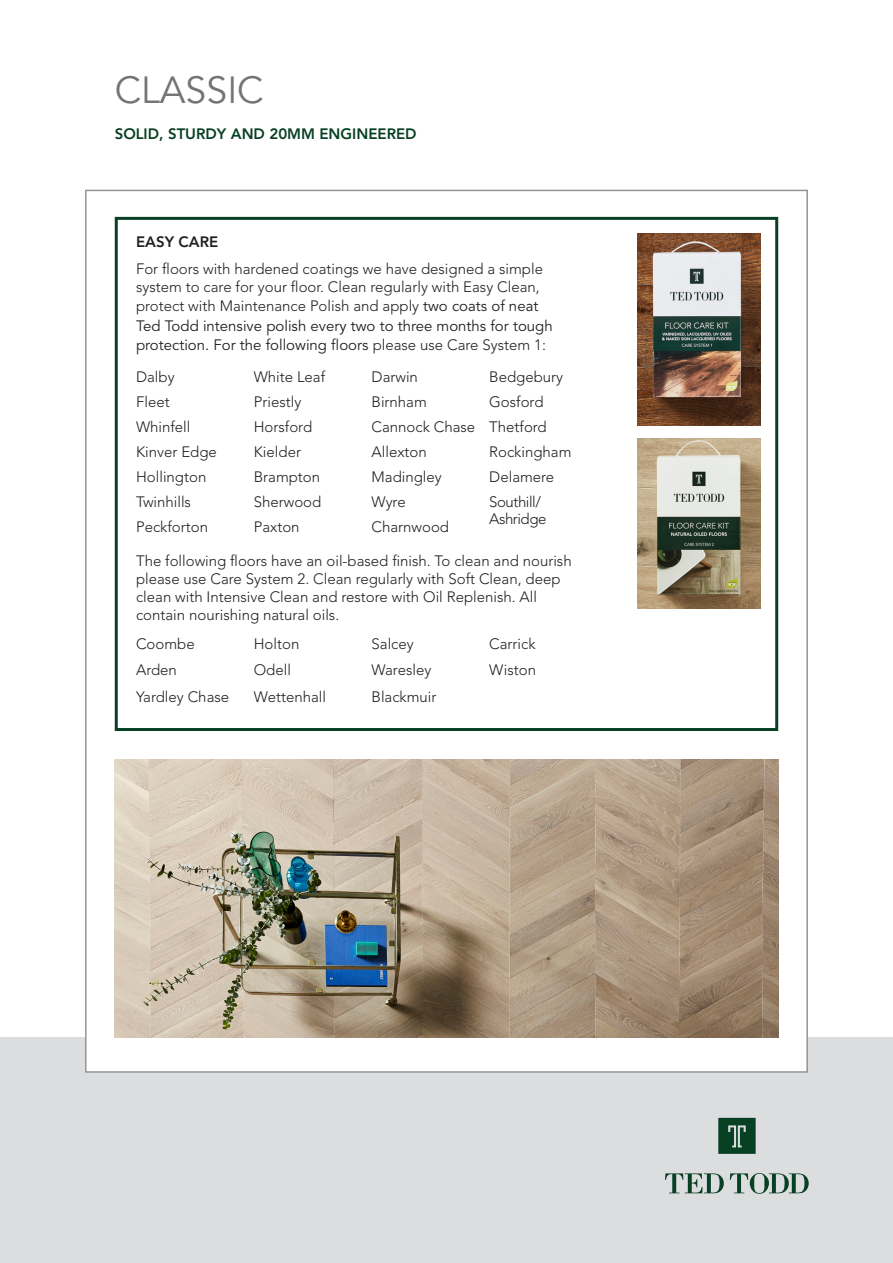
<style>
.page{position:relative;width:893px;height:1263px;background:#fff}
.page>*{position:absolute;margin:0;border:0;box-sizing:border-box;transform-origin:0 0}
.t1{font:37.5px "Avenir LT Std";color:#727477}
.wood_floor{font:300 15px/18px "Avenir LT Std";color:#231f20}
.wood_floor-2{font:15px/19.5px "Avenir LT Std";color:#231f20}
.t2{font:800 15px "Avenir LT Std";color:#084024}
.wood_floor-3{font:300 15px/16.5px "Avenir LT Std";letter-spacing:-.03em;color:#231f20}
.t3{font:800 15px "Avenir LT Std";color:#231f20}
.s1{font-weight:300}
</style>
<div class="page">
<div style="left:0;top:1037px;width:893px;height:226px;background:#dcdddf"></div>
<div style="left:85px;top:190px;width:723px;height:883px;background:#fff;border:2px solid #939598"></div>
<div style="left:115px;top:217px;width:663px;height:514px;border:3px solid #084024"></div>
<svg style="left:718px;top:1118px;width:38px;height:36px"></svg>
<svg style="left:665px;top:1173px;width:59px;height:20px"></svg>
<svg style="left:730px;top:1173px;width:79px;height:21px"></svg>
<img style="left:638px;top:234px;width:123px;height:191px">
<img style="left:638px;top:439px;width:123px;height:170px">
<img style="left:115px;top:759px;width:663px;height:278px">
<p class="t1" style="left:115px;top:68px;width:150px">CLASSIC</p>
<p class="t2" style="left:115px;top:125px;width:303px">SOLID, STURDY AND 20MM ENGINEERED</p>
<p class="t3" style="left:136px;top:233px;width:84px">EASY CARE</p>
<p class="wood_floor" style="left:136px;top:260px;width:408px">For floors with hardened coatings we have designed a simple system to care for your floor. Clean regularly with Easy Clean,</p>
<p class="wood_floor-2" style="left:136px;top:297px;width:418px"><span class="s1">protect with Maintenance Polish and apply</span> two coats of neat<br>Ted Todd intensive polish every two to three months for tough protection. For the following floors <span class="s1">please use Care System 1:</span></p>
<p class="wood_floor" style="left:136px;top:368px;width:40px">Dalby</p>
<p class="wood_floor" style="left:136px;top:393px;width:35px">Fleet</p>
<p class="wood_floor" style="left:136px;top:418px;width:56px">Whinfell</p>
<p class="wood_floor" style="left:136px;top:443px;width:82px">Kinver Edge</p>
<p class="wood_floor" style="left:136px;top:468px;width:72px">Hollington</p>
<p class="wood_floor" style="left:136px;top:493px;width:56px">Twinhills</p>
<p class="wood_floor" style="left:136px;top:518px;width:73px">Peckforton</p>
<p class="wood_floor" style="left:254px;top:368px;width:73px">White Leaf</p>
<p class="wood_floor" style="left:254px;top:393px;width:49px">Priestly</p>
<p class="wood_floor" style="left:254px;top:418px;width:60px">Horsford</p>
<p class="wood_floor" style="left:254px;top:443px;width:49px">Kielder</p>
<p class="wood_floor" style="left:254px;top:468px;width:68px">Brampton</p>
<p class="wood_floor" style="left:254px;top:493px;width:69px">Sherwood</p>
<p class="wood_floor" style="left:254px;top:518px;width:47px">Paxton</p>
<p class="wood_floor" style="left:372px;top:368px;width:48px">Darwin</p>
<p class="wood_floor" style="left:372px;top:393px;width:57px">Birnham</p>
<p class="wood_floor" style="left:372px;top:418px;width:105px">Cannock Chase</p>
<p class="wood_floor" style="left:372px;top:443px;width:57px">Allexton</p>
<p class="wood_floor" style="left:372px;top:468px;width:72px">Madingley</p>
<p class="wood_floor" style="left:372px;top:493px;width:36px">Wyre</p>
<p class="wood_floor" style="left:372px;top:518px;width:79px">Charnwood</p>
<p class="wood_floor" style="left:489px;top:368px;width:75px">Bedgebury</p>
<p class="wood_floor" style="left:489px;top:393px;width:56px">Gosford</p>
<p class="wood_floor" style="left:489px;top:418px;width:59px">Thetford</p>
<p class="wood_floor" style="left:489px;top:443px;width:84px">Rockingham</p>
<p class="wood_floor" style="left:489px;top:468px;width:67px">Delamere</p>
<p class="wood_floor-3" style="left:489px;top:494px;width:59px">Southill/<br>Ashridge</p>
<p class="wood_floor" style="left:136px;top:552px;width:437px">The following floors have an oil-based finish. To clean and nourish please use Care System 2. Clean regularly with Soft Clean, deep clean with Intensive Clean and restore with Oil Replenish. All contain nourishing natural oils.</p>
<p class="wood_floor" style="left:136px;top:635px;width:60px">Coombe</p>
<p class="wood_floor" style="left:136px;top:661px;width:42px">Arden</p>
<p class="wood_floor" style="left:136px;top:688px;width:95px">Yardley Chase</p>
<p class="wood_floor" style="left:254px;top:635px;width:47px">Holton</p>
<p class="wood_floor" style="left:254px;top:661px;width:39px">Odell</p>
<p class="wood_floor" style="left:254px;top:688px;width:74px">Wettenhall</p>
<p class="wood_floor" style="left:372px;top:635px;width:44px">Salcey</p>
<p class="wood_floor" style="left:372px;top:661px;width:61px">Waresley</p>
<p class="wood_floor" style="left:372px;top:688px;width:66px">Blackmuir</p>
<p class="wood_floor" style="left:489px;top:635px;width:48px">Carrick</p>
<p class="wood_floor" style="left:489px;top:661px;width:48px">Wiston</p>
</div>
